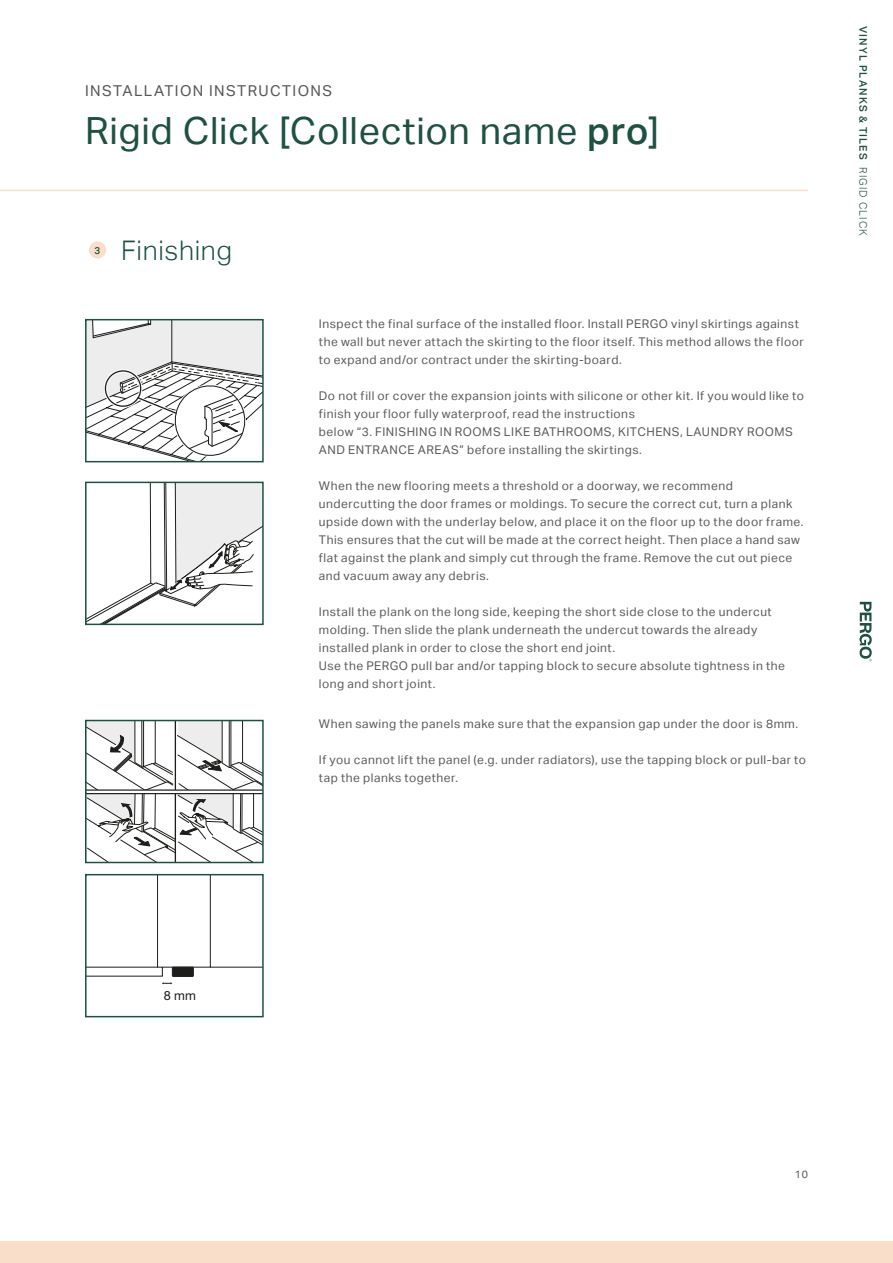
<style>
.page{position:relative;width:893px;height:1263px;background:#fff}
.page>*{position:absolute;margin:0;border:0;box-sizing:border-box;transform-origin:0 0}
.t1{font:37.5px "Aktiv Grotesk";letter-spacing:.02em;color:#1d5142}
.Titel{font:300 27px "Aktiv Grotesk";letter-spacing:.025em;color:#1d5142}
.t2{font:15px "Aktiv Grotesk";letter-spacing:.095em;color:#575756}
.t3{font:12.75px "Helvetica Neue LTW1 G";color:#1d1d1b}
.brood{font:12px/18px "Aktiv Grotesk";letter-spacing:.04em;color:#5a5a5d}
.t4{font:500 10.5px "Aktiv Grotesk";letter-spacing:.11em;color:#1d5142}
.t5{font:10.5px "Aktiv Grotesk";color:#575756}
.Tussentitel{font:500 9.9px "Aktiv Grotesk";color:#1d5142}
.s1{font-weight:500}
.s2{font-weight:300}
</style>
<div class="page">
<svg style="left:859px;top:602px;width:13px;height:59px"></svg>
<hr style="left:0;top:190px;width:808px;height:1px;background:#f9dfc9">
<div style="left:0;top:1242px;width:893px;height:21px;background:#f9dfc9"></div>
<div style="left:89px;top:241px;width:17px;height:18px;background:#f9dfc9;border-radius:50%"></div>
<svg style="left:88px;top:485px;width:173px;height:137px"></svg>
<div style="left:85px;top:482px;width:179px;height:143px;border:2px solid #1d5142"></div>
<svg style="left:88px;top:723px;width:173px;height:137px"></svg>
<div style="left:85px;top:720px;width:179px;height:143px;border:2px solid #1d5142"></div>
<svg style="left:88px;top:877px;width:173px;height:108px"></svg>
<div style="left:85px;top:874px;width:179px;height:143px;border:2px solid #1d5142"></div>
<svg style="left:88px;top:322px;width:173px;height:137px"></svg>
<div style="left:85px;top:319px;width:179px;height:143px;border:2px solid #1d5142"></div>
<p class="t2" style="left:85px;top:82px;width:249px">INSTALLATION INSTRUCTIONS</p>
<h1 class="t1" style="left:85px;top:109px;width:575px">Rigid Click [Collection name <span class="s1">pro</span>]</h1>
<p class="Tussentitel" style="left:95px;top:244px;width:7px">3</p>
<p class="Titel" style="left:121px;top:234px;width:113px">Finishing</p>
<p class="brood" style="left:319px;top:314px;width:486px">Inspect the final surface of the installed floor. Install PERGO vinyl skirtings against the wall but never attach the skirting to the floor itself. This method allows the floor to expand and/or contract under the skirting-board.</p>
<p class="brood" style="left:319px;top:386px;width:487px">Do not fill or cover the expansion joints with silicone or other kit. If you would like to finish your floor fully waterproof, read the instructions</p>
<p class="brood" style="left:319px;top:422px;width:475px">below “3. FINISHING IN ROOMS LIKE BATHROOMS, KITCHENS, LAUNDRY ROOMS<br>AND ENTRANCE AREAS” before installing the skirtings.</p>
<p class="brood" style="left:319px;top:477px;width:486px">When the new flooring meets a threshold or a doorway, we recommend undercutting the door frames or moldings. To secure the correct cut, turn a plank upside down with the underlay below, and place it on the floor up to the door frame.<br>This ensures that the cut will be made at the correct height. Then place a hand saw flat against the plank and simply cut through the frame. Remove the cut out piece and vacuum away any debris.</p>
<p class="brood" style="left:319px;top:603px;width:454px">Install the plank on the long side, keeping the short side close to the undercut molding. Then slide the plank underneath the undercut towards the already installed plank in order to close the short end joint.</p>
<p class="brood" style="left:319px;top:657px;width:467px">Use the PERGO pull bar and/or tapping block to secure absolute tightness in the long and short joint.</p>
<p class="brood" style="left:319px;top:715px;width:481px">When sawing the panels make sure that the expansion gap under the door is 8mm.</p>
<p class="brood" style="left:319px;top:751px;width:489px">If you cannot lift the panel (e.g. under radiators), use the tapping block or pull-bar to tap the planks together.</p>
<p class="t4" style="left:869px;top:26px;width:211px;rotate:90deg">VINYL PLANKS &amp; TILES <span class="s2">RIGID CLICK</span></p>
<p class="t3" style="left:164px;top:988px;width:34px">8 mm</p>
<p class="t5" style="left:795px;top:1168px;width:15px">10</p>
</div>
